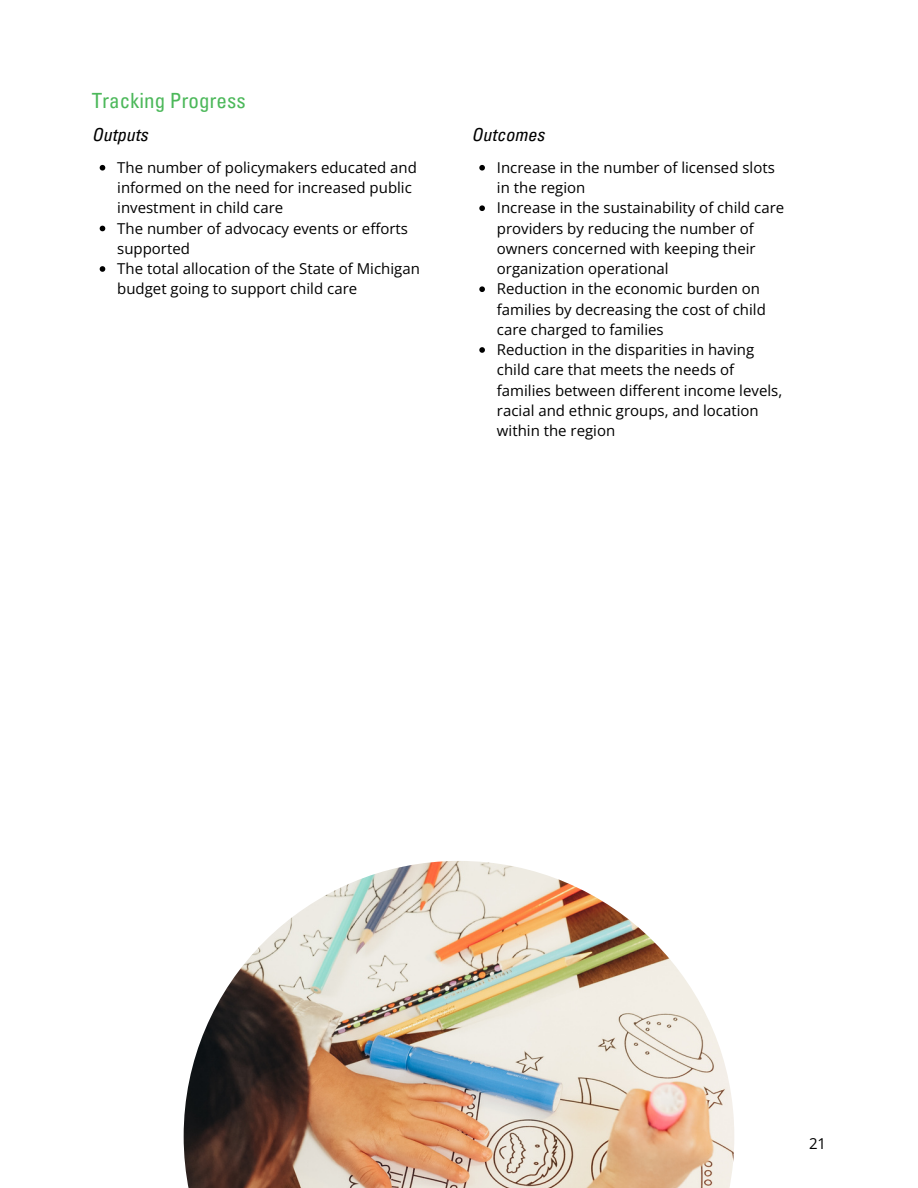
<style>
.page{position:relative;width:918px;height:1188px;background:#fff}
.page>*{position:absolute;margin:0;border:0;box-sizing:border-box;transform-origin:0 0}
.t1{font:condensed 21px "Univers LT Pro";color:#4cb85a}
.t2{font:italic condensed 18px "Univers LT Pro";color:#000}
.t3{font:15px/20.2px "Open Sans";color:#000}
</style>
<div class="page">
<img style="left:184px;top:861px;width:550px;height:327px">
<svg style="left:100px;top:165px;width:5px;height:6px"></svg>
<svg style="left:100px;top:226px;width:5px;height:5px"></svg>
<svg style="left:100px;top:266px;width:5px;height:6px"></svg>
<svg style="left:479px;top:165px;width:6px;height:6px"></svg>
<svg style="left:479px;top:205px;width:6px;height:6px"></svg>
<svg style="left:479px;top:286px;width:6px;height:6px"></svg>
<svg style="left:479px;top:347px;width:6px;height:6px"></svg>
<h2 class="t1" style="left:92px;top:92px;width:155px">Tracking Progress</h2>
<p class="t2" style="left:92px;top:128px;width:57px">Outputs</p>
<h2 class="t3" style="left:117px;top:157px;width:301px">The number of policymakers educated and informed on the need for increased public investment in child care</h2>
<p class="t3" style="left:117px;top:218px;width:292px">The number of advocacy events or efforts supported</p>
<p class="t3" style="left:117px;top:258px;width:304px">The total allocation of the State of Michigan budget going to support child care</p>
<p class="t2" style="left:471px;top:128px;width:74px">Outcomes</p>
<p class="t3" style="left:497px;top:157px;width:279px">Increase in the number of licensed slots in the region</p>
<p class="t3" style="left:497px;top:197px;width:289px">Increase in the sustainability of child care providers by reducing the number of owners concerned with keeping their organization operational</p>
<p class="t3" style="left:497px;top:278px;width:270px">Reduction in the economic burden on families by decreasing the cost of child care charged to families</p>
<p class="t3" style="left:497px;top:339px;width:287px">Reduction in the disparities in having child care that meets the needs of families between different income levels, racial and ethnic groups, and location within the region</p>
<p class="t3" style="left:809px;top:1133px;width:19px">21</p>
</div>
